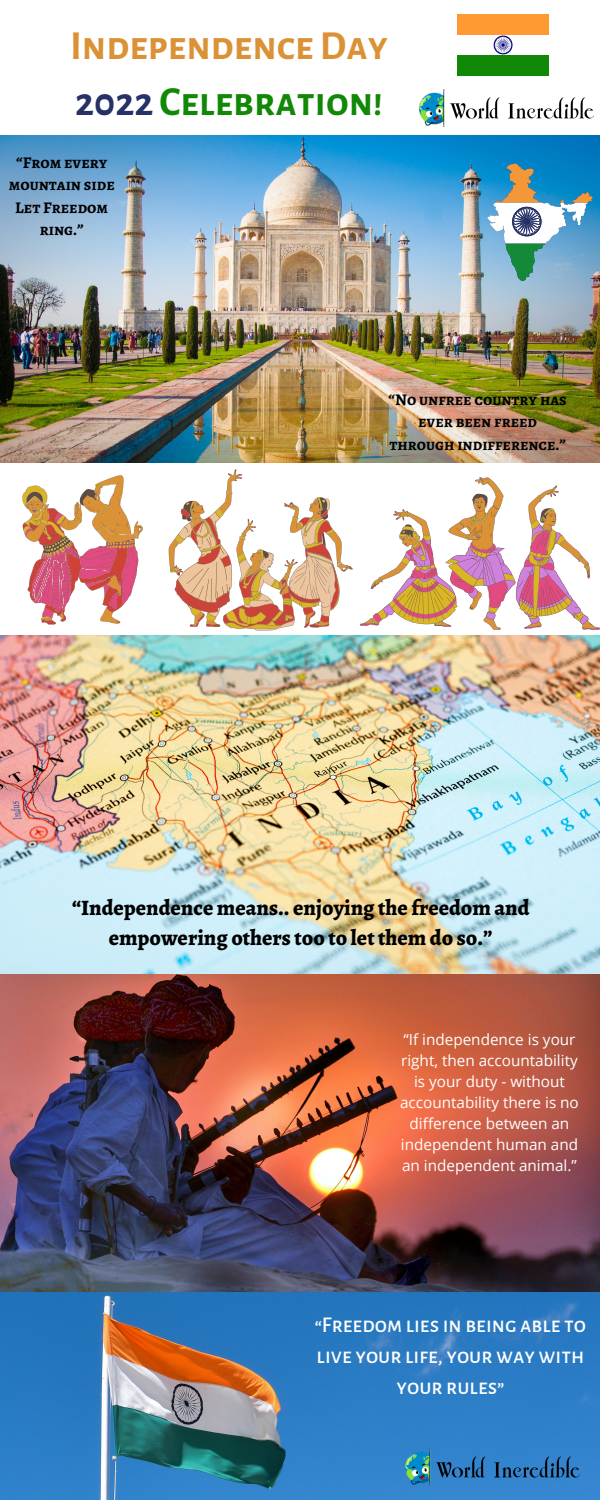
<style>
.page{position:relative;width:600px;height:1500px;background:#fff}
.page>*{position:absolute;margin:0;border:0;box-sizing:border-box;transform-origin:0 0}
.t1{font:700 40.5px/56.2px "Alegreya Sans SC";color:#db9236}
.t2{font:800 22px/30.8px "Alegreya";color:#000;text-align:center}
.t3{font:500 22px/30.8px "Alegreya Sans SC";color:#fff;text-align:center}
.t4{font:700 16.3px/22.5px "Alegreya SC";color:#000;text-align:center}
.t5{font:15.3px/21px "Open Sans";color:#fff;text-align:center}
.s1{color:#263167}
.s2{color:#128807}
</style>
<div class="page">
<img style="left:0;top:1291px;width:600px;height:209px">
<img style="left:0;top:135px;width:600px;height:327px">
<svg style="left:168px;top:469px;width:185px;height:162px"></svg>
<svg style="left:22px;top:475px;width:121px;height:150px"></svg>
<svg style="left:360px;top:477px;width:240px;height:153px"></svg>
<img style="left:0;top:636px;width:600px;height:655px">
<svg style="left:487px;top:163px;width:106px;height:118px"></svg>
<div style="left:457px;top:15px;width:92px;height:20px;background:#ff9932"></div>
<div style="left:457px;top:55px;width:92px;height:20px;background:#128807"></div>
<svg style="left:494px;top:36px;width:19px;height:18px"></svg>
<img style="left:419px;top:89px;width:174px;height:37px">
<img style="left:405px;top:1449px;width:174px;height:36px">
<h1 class="t1" style="left:70px;top:18px;width:319px">IndependenceDay<br><span class="s1">2022</span> <span class="s2">Celebration!</span></h1>
<p class="t4" style="left:9px;top:151px;width:107px">“From every mountain side<br>Let Freedom ring.”</p>
<p class="t4" style="left:389px;top:388px;width:180px">“No unfree country has ever been freed through indifference.”</p>
<h2 class="t2" style="left:72px;top:892px;width:459px">“Independence means.. enjoying the freedom and empowering others too to let them do so.”</h2>
<p class="t5" style="left:400px;top:1028px;width:180px">“If independence is your right, then accountability is your duty - without accountability there is no difference between an independent human and an independent animal.”</p>
<h2 class="t3" style="left:315px;top:1310px;width:273px">“Freedom lies in being able to live your life, your way with your rules”</h2>
</div>
